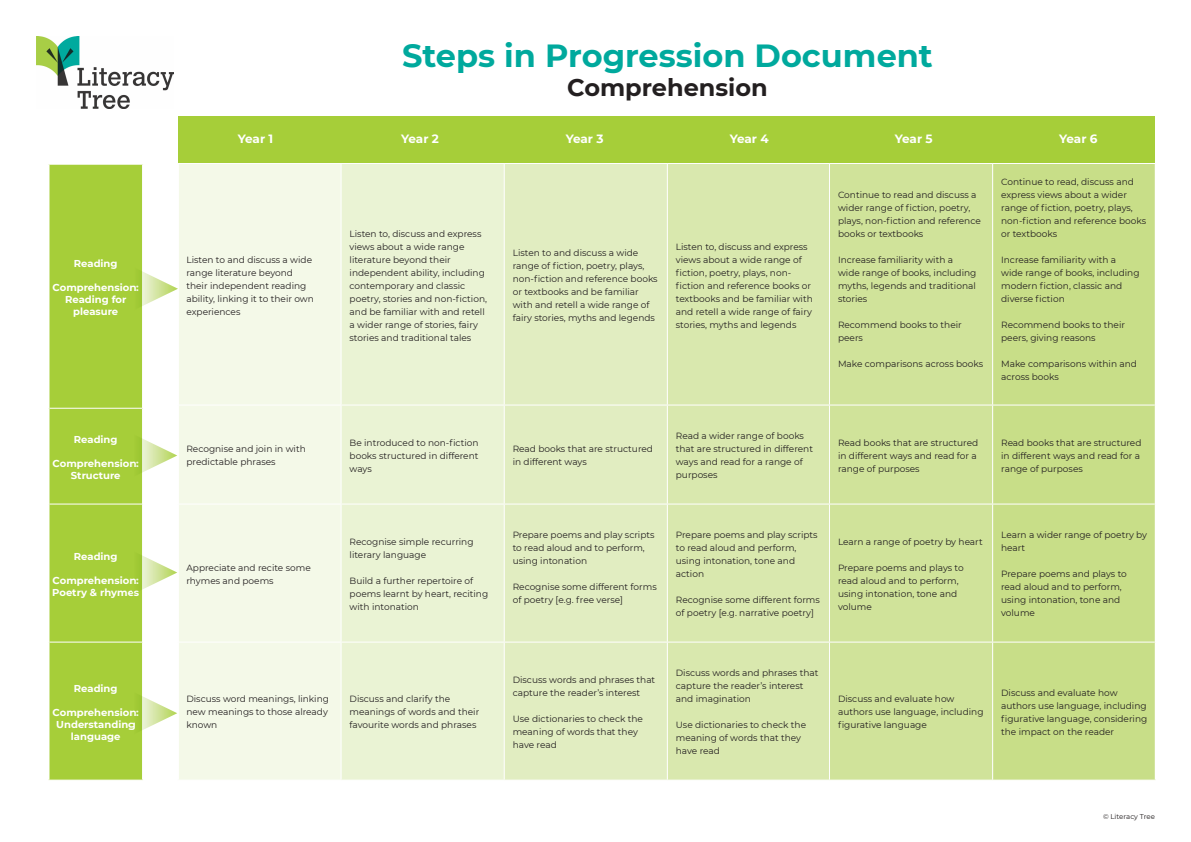
<style>
.page{position:relative;width:1191px;height:842px;background:#fff}
.page>*{position:absolute;margin:0;border:0;box-sizing:border-box;transform-origin:0 0}
.t1{font:700 32px "Montserrat";color:#00a99d}
.t2{font:700 24px "Montserrat";color:#231f20}
.t3{font:700 12px "Montserrat";letter-spacing:-.015em;color:#fff}
.t4{font:700 10px/12px "Montserrat";color:#fff;text-align:center}
.t5{font:9px/13px "Montserrat";color:#231f20}
.t6{font:7px "Montserrat";letter-spacing:-.005em;color:#231f20}
</style>
<div class="page">
<img style="left:36px;top:36px;width:137px;height:72px">
<div style="left:179px;top:116px;width:976px;height:47px;background:#a6ce39"></div>
<div style="left:179px;top:164px;width:161px;height:616px;background:#f4f9e8"></div>
<div style="left:341px;top:164px;width:163px;height:616px;background:#eaf3d4"></div>
<div style="left:505px;top:164px;width:162px;height:616px;background:#e1edc1"></div>
<div style="left:668px;top:164px;width:161px;height:616px;background:#d9e8ae"></div>
<div style="left:830px;top:164px;width:162px;height:616px;background:#d0e39a"></div>
<div style="left:993px;top:164px;width:161px;height:616px;background:#c8de88"></div>
<hr style="left:179px;top:405px;width:162px;height:1px;background:#fff">
<hr style="left:341px;top:405px;width:163px;height:1px;background:#fff">
<hr style="left:504px;top:405px;width:163px;height:1px;background:#fff">
<hr style="left:667px;top:405px;width:162px;height:1px;background:#fff">
<hr style="left:829px;top:405px;width:163px;height:1px;background:#fff">
<hr style="left:992px;top:405px;width:162px;height:1px;background:#fff">
<hr style="left:179px;top:504px;width:162px;height:1px;background:#fff">
<hr style="left:341px;top:504px;width:163px;height:1px;background:#fff">
<hr style="left:504px;top:504px;width:163px;height:1px;background:#fff">
<hr style="left:667px;top:504px;width:162px;height:1px;background:#fff">
<hr style="left:829px;top:504px;width:163px;height:1px;background:#fff">
<hr style="left:992px;top:504px;width:162px;height:1px;background:#fff">
<hr style="left:179px;top:642px;width:162px;height:1px;background:#fff">
<hr style="left:341px;top:642px;width:163px;height:1px;background:#fff">
<hr style="left:504px;top:642px;width:163px;height:1px;background:#fff">
<hr style="left:667px;top:642px;width:162px;height:1px;background:#fff">
<hr style="left:829px;top:642px;width:163px;height:1px;background:#fff">
<hr style="left:992px;top:642px;width:162px;height:1px;background:#fff">
<div style="left:49px;top:165px;width:93px;height:615px;background:#a6ce39"></div>
<hr style="left:49px;top:408px;width:93px;height:1px;background:#fff">
<hr style="left:49px;top:504px;width:93px;height:1px;background:#fff">
<hr style="left:49px;top:642px;width:93px;height:1px;background:#fff">
<svg style="left:134px;top:267px;width:44px;height:43px"></svg>
<svg style="left:133px;top:434px;width:44px;height:43px"></svg>
<svg style="left:133px;top:551px;width:44px;height:43px"></svg>
<svg style="left:133px;top:692px;width:44px;height:43px"></svg>
<p class="t4" style="left:74px;top:257px;width:45px">Reading</p>
<p class="t4" style="left:53px;top:281px;width:88px">Comprehension:<br>Reading for pleasure</p>
<p class="t4" style="left:74px;top:433px;width:45px">Reading</p>
<p class="t4" style="left:53px;top:457px;width:88px">Comprehension:<br>Structure</p>
<p class="t4" style="left:74px;top:550px;width:45px">Reading</p>
<p class="t4" style="left:52px;top:574px;width:89px;text-align:left">Comprehension:<br>Poetry &amp; rhymes</p>
<p class="t4" style="left:74px;top:682px;width:45px">Reading</p>
<p class="t4" style="left:53px;top:706px;width:88px">Comprehension:</p>
<p class="t4" style="left:56px;top:718px;width:81px">Understanding language</p>
<p class="t1" style="left:402px;top:33px;width:532px">Steps in Progression Document</p>
<p class="t2" style="left:567px;top:70px;width:202px">Comprehension</p>
<p class="t3" style="left:238px;top:130px;width:37px">Year 1</p>
<p class="t3" style="left:401px;top:130px;width:39px">Year 2</p>
<p class="t3" style="left:566px;top:130px;width:39px">Year 3</p>
<p class="t3" style="left:729px;top:130px;width:41px">Year 4</p>
<p class="t3" style="left:895px;top:130px;width:39px">Year 5</p>
<p class="t3" style="left:1059px;top:130px;width:40px">Year 6</p>
<p class="t5" style="left:186px;top:253px;width:129px">Listen to and discuss a wide range literature beyond their independent reading ability, linking it to their own experiences</p>
<p class="t5" style="left:349px;top:227px;width:139px">Listen to, discuss and express views about a wide range literature beyond their independent ability, including contemporary and classic poetry, stories and non-fiction, and be familiar with and retell a wider range of stories, fairy stories and traditional tales</p>
<p class="t5" style="left:513px;top:246px;width:146px">Listen to and discuss a wide range of fiction, poetry, plays, non-fiction and reference books or textbooks and be familiar with and retell a wide range of fairy stories, myths and legends</p>
<p class="t5" style="left:676px;top:240px;width:138px">Listen to, discuss and express views about a wide range of fiction, poetry, plays, non&shy;fiction and reference books or textbooks and be familiar with and retell a wide range of fairy stories, myths and legends</p>
<p class="t5" style="left:838px;top:188px;width:144px">Continue to read and discuss a wider range of fiction, poetry, plays, non-fiction and reference books or textbooks</p>
<p class="t5" style="left:838px;top:253px;width:140px">Increase familiarity with a wide range of books, including myths, legends and traditional stories</p>
<p class="t5" style="left:838px;top:318px;width:125px">Recommend books to their peers</p>
<p class="t5" style="left:838px;top:357px;width:147px">Make comparisons across books</p>
<p class="t5" style="left:1001px;top:175px;width:146px">Continue to read, discuss and express views about a wider range of fiction, poetry, plays, non-fiction and reference books or textbooks</p>
<p class="t5" style="left:1001px;top:253px;width:140px">Increase familiarity with a wide range of books, including modern fiction, classic and diverse fiction</p>
<p class="t5" style="left:1001px;top:318px;width:125px">Recommend books to their peers, giving reasons</p>
<p class="t5" style="left:1001px;top:357px;width:137px">Make comparisons within and across books</p>
<p class="t5" style="left:186px;top:442px;width:121px">Recognise and join in with predictable phrases</p>
<p class="t5" style="left:349px;top:436px;width:130px;text-align:justify">Be introduced to non-fiction books structured in different ways</p>
<p class="t5" style="left:513px;top:442px;width:142px">Read books that are structured in different ways</p>
<p class="t5" style="left:676px;top:429px;width:139px">Read a wider range of books that are structured in different ways and read for a range of purposes</p>
<p class="t5" style="left:838px;top:436px;width:142px">Read books that are structured in different ways and read for a range of purposes</p>
<p class="t5" style="left:1001px;top:436px;width:142px">Read books that are structured in different ways and read for a range of purposes</p>
<p class="t5" style="left:186px;top:561px;width:126px">Appreciate and recite some rhymes and poems</p>
<p class="t5" style="left:349px;top:535px;width:125px">Recognise simple recurring literary language</p>
<p class="t5" style="left:349px;top:574px;width:140px">Build a further repertoire of poems learnt by heart, reciting with intonation</p>
<p class="t5" style="left:513px;top:528px;width:143px">Prepare poems and play scripts to read aloud and to perform, using intonation</p>
<p class="t5" style="left:513px;top:580px;width:145px">Recognise some different forms of poetry [e.g. free verse]</p>
<p class="t5" style="left:676px;top:528px;width:143px">Prepare poems and play scripts to read aloud and perform, using intonation, tone and action</p>
<p class="t5" style="left:676px;top:593px;width:145px">Recognise some different forms of poetry [e.g. narrative poetry]</p>
<p class="t5" style="left:838px;top:535px;width:146px">Learn a range of poetry by heart</p>
<p class="t5" style="left:838px;top:561px;width:127px">Prepare poems and plays to read aloud and to perform, using intonation, tone and volume</p>
<p class="t5" style="left:1001px;top:528px;width:147px">Learn a wider range of poetry by heart</p>
<p class="t5" style="left:1001px;top:567px;width:127px">Prepare poems and plays to read aloud and to perform, using intonation, tone and volume</p>
<p class="t5" style="left:186px;top:692px;width:144px">Discuss word meanings, linking new meanings to those already known</p>
<p class="t5" style="left:349px;top:692px;width:131px">Discuss and clarify the meanings of words and their favourite words and phrases</p>
<p class="t5" style="left:513px;top:673px;width:144px">Discuss words and phrases that capture the reader’s interest</p>
<p class="t5" style="left:513px;top:712px;width:132px">Use dictionaries to check the meaning of words that they have read</p>
<p class="t5" style="left:676px;top:666px;width:144px">Discuss words and phrases that capture the reader’s interest and imagination</p>
<p class="t5" style="left:676px;top:718px;width:132px">Use dictionaries to check the meaning of words that they have read</p>
<p class="t5" style="left:838px;top:692px;width:147px">Discuss and evaluate how authors use language, including figurative language</p>
<p class="t5" style="left:1001px;top:686px;width:148px">Discuss and evaluate how authors use language, including figurative language, considering the impact on the reader</p>
<p class="t6" style="left:1103px;top:812px;width:53px">© Literacy Tree</p>
</div>
